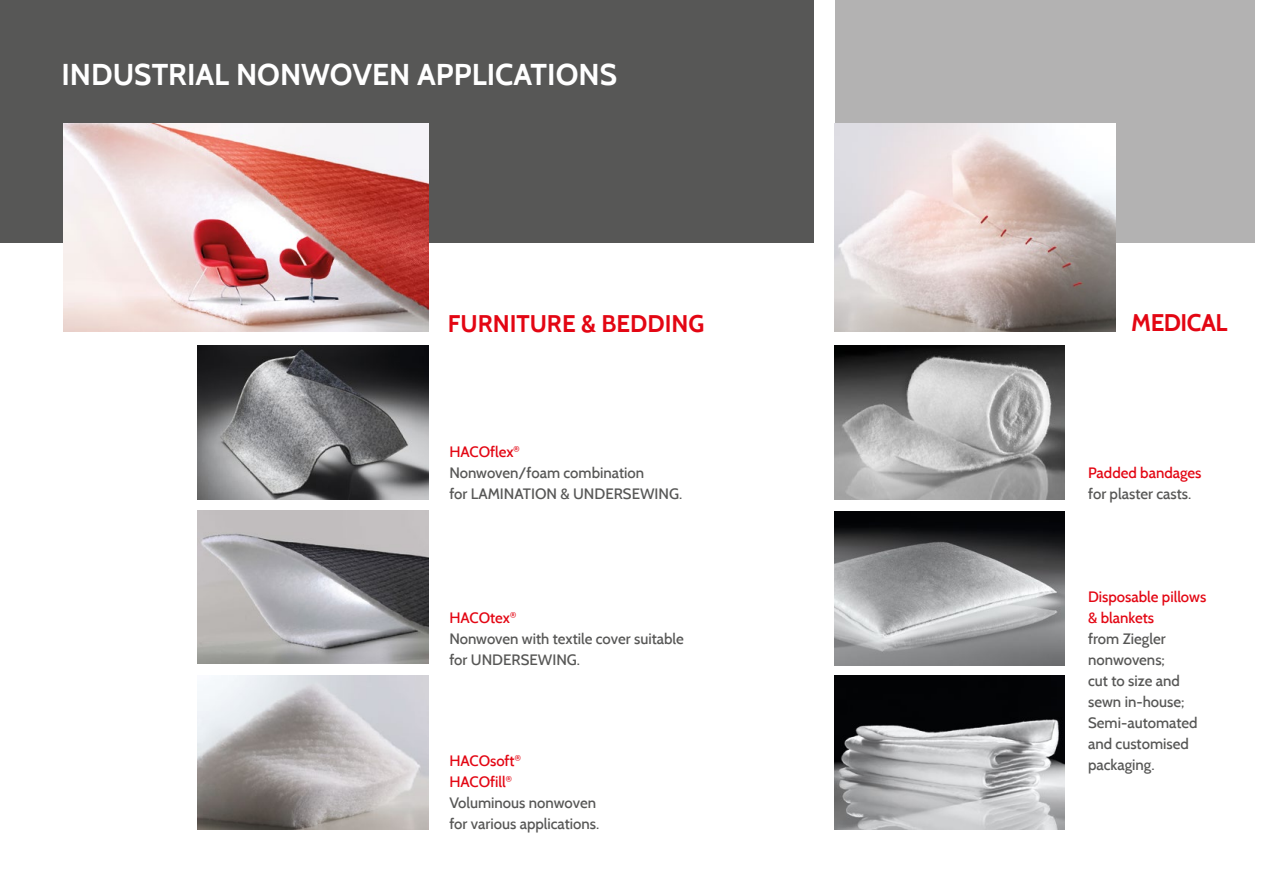
<style>
.page{position:relative;width:1263px;height:893px;background:#fff}
.page>*{position:absolute;margin:0;border:0;box-sizing:border-box;transform-origin:0 0}
.t1{font:700 30px "Cabin";color:#fff}
.t2{font:700 24px "Cabin";color:#e30613}
.t3{font:700 24px "Cabin";letter-spacing:-.02em;color:#e30613}
.t4{font:500 15px/21px "Cabin";color:#575756}
.t5{font:500 15px/21px "Cabin";color:#e30613}
.s1{color:#e30613}
</style>
<div class="page">
<div style="left:0;top:0;width:814px;height:242px;background:#575756"></div>
<div style="left:835px;top:0;width:419px;height:242px;background:#b3b2b2"></div>
<img style="left:835px;top:512px;width:230px;height:153px">
<img style="left:835px;top:676px;width:230px;height:153px">
<img style="left:198px;top:346px;width:230px;height:153px">
<img style="left:198px;top:510px;width:230px;height:154px">
<img style="left:835px;top:123px;width:280px;height:209px">
<img style="left:835px;top:346px;width:230px;height:153px">
<img style="left:64px;top:123px;width:364px;height:209px">
<img style="left:198px;top:676px;width:230px;height:153px">
<h1 class="t1" style="left:61px;top:56px;width:557px">INDUSTRIAL NONWOVEN APPLICATIONS</h1>
<h2 class="t2" style="left:448px;top:309px;width:258px">FURNITURE &amp; BEDDING</h2>
<h2 class="t3" style="left:1131px;top:308px;width:98px">MEDICAL</h2>
<p class="t4" style="left:449px;top:441px;width:235px"><span class="s1">HACOflex</span><sup>®<br></sup>Nonwoven/foam combination<br>for LAMINATION &amp; UNDERSEWING.</p>
<p class="t4" style="left:449px;top:607px;width:236px"><span class="s1">HACOtex</span><sup>®<br></sup>Nonwoven with textile cover suitable for UNDERSEWING.</p>
<p class="t4" style="left:449px;top:750px;width:152px"><span class="s1">HACOsoft</span><sup>®<br></sup><span class="s1">HACOfill</span><sup>®<br></sup>Voluminous nonwoven for various applications.</p>
<p class="t5" style="left:1088px;top:462px;width:115px">Padded bandages</p>
<p class="t4" style="left:1088px;top:483px;width:105px">for plaster casts.</p>
<p class="t5" style="left:1088px;top:586px;width:120px">Disposable pillows &amp; blankets</p>
<p class="t4" style="left:1088px;top:628px;width:111px">from Ziegler nonwovens;<br>cut to size and sewn in-house;<br>Semi-automated and customised packaging.</p>
</div>
